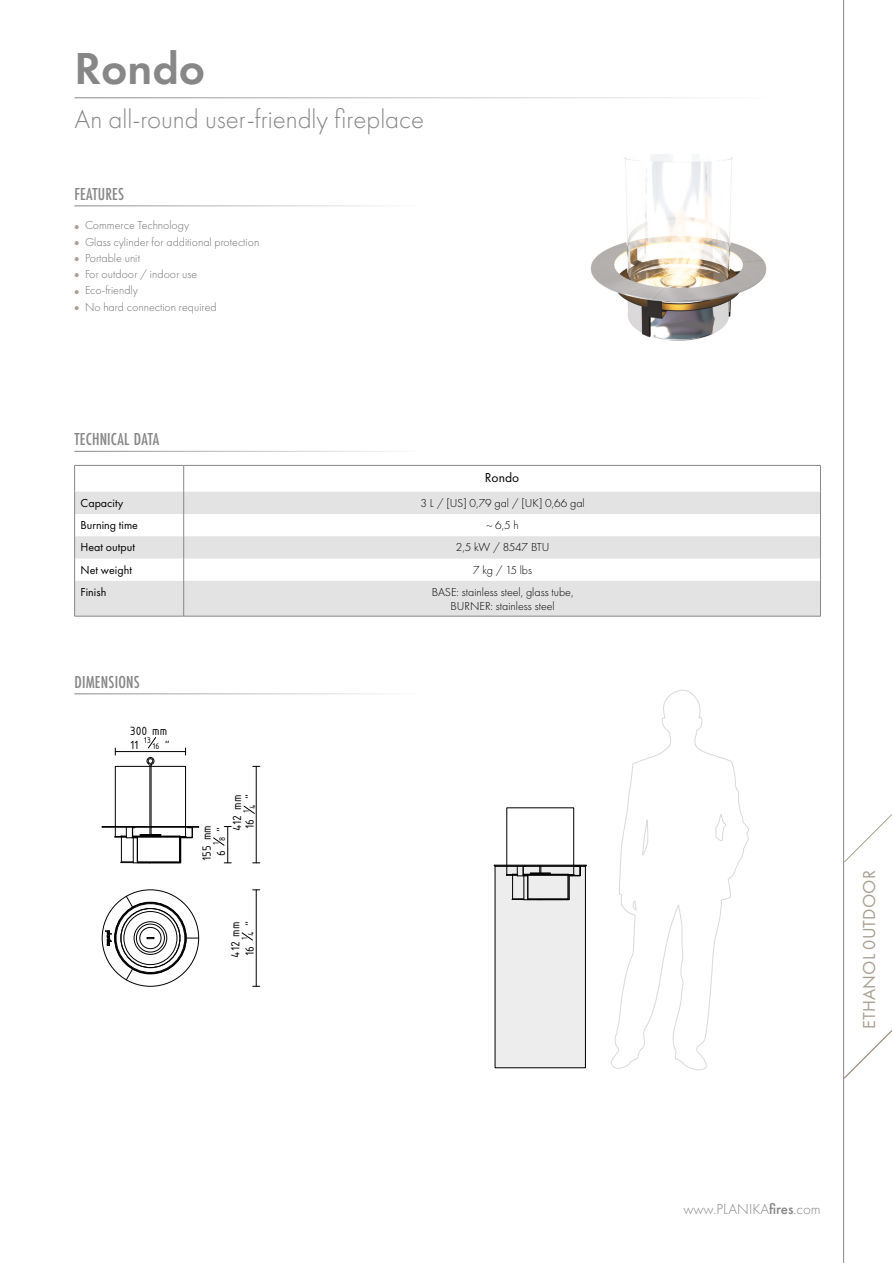
<style>
.page{position:relative;width:893px;height:1263px;background:#fff}
.page>*{position:absolute;margin:0;border:0;box-sizing:border-box;transform-origin:0 0}
.t1{font:600 46.5px "Futura PT";color:#878787}
.t2{font:300 27px "Futura PT";color:#878787}
.t3{font:500 18px "Futura PT Cond";letter-spacing:.01em;color:#878787}
.t4{font:18px "Futura PT";letter-spacing:.01em;color:#a8a192}
.t5{font:300 15px "Futura PT";color:#878787}
.t6{font:13.5px "Futura PT";color:#000}
.t7{font:12.9px/14.2px "ISOCPEUR";color:#000}
.t8{font:300 12px "Futura PT";color:#706f6f}
.t9{font:300 12px/14.1px "Futura PT";color:#000;text-align:center}
.t10{font:12px "Futura PT";color:#000}
.t11{font:300 12px "Futura PT";letter-spacing:-.035em;color:#000}
.t12{font:9px "ISOCPEUR";color:#000}
.s1{font-family:"Proxima Nova";font-weight:900;font-size:6.75px;color:#a8a192}
.s2{font-size:12.9px}
.s3{font-weight:500}
</style>
<div class="page">
<hr style="left:74px;top:97px;width:705px;height:1px;background:#878787">
<hr style="left:74px;top:205px;width:349px;height:1px;background:#878787">
<hr style="left:74px;top:451px;width:349px;height:1px;background:#878787">
<hr style="left:74px;top:693px;width:349px;height:1px;background:#878787">
<hr style="left:843px;top:0;width:1px;height:1263px;background:#878787">
<svg style="left:75px;top:492px;width:745px;height:124px;fill:#e3e3e3"></svg>
<hr style="left:74px;top:465px;width:110px;height:1px;background:#878787">
<hr style="left:184px;top:465px;width:637px;height:1px;background:#878787">
<svg style="left:74px;top:466px;width:1px;height:115px"></svg>
<svg style="left:183px;top:466px;width:1px;height:115px"></svg>
<svg style="left:820px;top:466px;width:1px;height:115px"></svg>
<hr style="left:74px;top:581px;width:1px;height:35px;background:#878787">
<hr style="left:183px;top:581px;width:1px;height:35px;background:#878787">
<hr style="left:820px;top:581px;width:1px;height:35px;background:#878787">
<hr style="left:74px;top:616px;width:110px;height:1px;background:#878787">
<hr style="left:184px;top:616px;width:637px;height:1px;background:#878787">
<svg style="left:843px;top:1029px;width:49px;height:50px"></svg>
<svg style="left:843px;top:813px;width:49px;height:50px"></svg>
<img style="left:590px;top:154px;width:177px;height:187px">
<hr style="left:149px;top:765px;width:1px;height:61px;background:#000">
<svg style="left:146px;top:757px;width:8px;height:9px"></svg>
<hr style="left:151px;top:765px;width:1px;height:61px;background:#000">
<svg style="left:105px;top:930px;width:7px;height:16px"></svg>
<svg style="left:125px;top:895px;width:13px;height:20px"></svg>
<svg style="left:125px;top:962px;width:13px;height:19px"></svg>
<svg style="left:180px;top:935px;width:19px;height:6px"></svg>
<hr style="left:102px;top:827px;width:97px;height:1px;background:#000">
<hr style="left:102px;top:826px;width:97px;height:1px;background:#000">
<div style="left:115px;top:766px;width:71px;height:61px;border:1px solid #000"></div>
<div style="left:136px;top:924px;width:29px;height:28px;border:1px solid #000;border-radius:50%"></div>
<div style="left:134px;top:921px;width:33px;height:34px;border:1px solid #000;border-radius:50%"></div>
<div style="left:123px;top:911px;width:54px;height:54px;border:1px solid #000;border-radius:50%"></div>
<div style="left:121px;top:908px;width:59px;height:60px;border:1px solid #000;border-radius:50%"></div>
<div style="left:139px;top:927px;width:23px;height:22px;border:1px solid #000;border-radius:50%"></div>
<svg style="left:147px;top:937px;width:7px;height:2px"></svg>
<div style="left:116px;top:903px;width:69px;height:70px;border:1px solid #000;border-radius:50%"></div>
<svg style="left:114px;top:826px;width:85px;height:38px"></svg>
<hr style="left:256px;top:766px;width:1px;height:97px;background:#000">
<svg style="left:243px;top:805px;width:13px;height:10px"></svg>
<hr style="left:227px;top:826px;width:1px;height:37px;background:#000">
<svg style="left:213px;top:837px;width:12px;height:9px"></svg>
<hr style="left:256px;top:890px;width:1px;height:96px;background:#000">
<svg style="left:241px;top:932px;width:12px;height:9px"></svg>
<hr style="left:115px;top:751px;width:71px;height:1px;background:#000">
<svg style="left:148px;top:737px;width:9px;height:12px"></svg>
<div style="left:495px;top:866px;width:90px;height:202px;background:#ededed"></div>
<svg style="left:611px;top:690px;width:138px;height:380px"></svg>
<hr style="left:494px;top:865px;width:92px;height:1px;background:#000">
<svg style="left:506px;top:865px;width:81px;height:35px"></svg>
<h1 class="t1" style="left:74px;top:40px;width:132px">Rondo</h1>
<h2 class="t2" style="left:74px;top:104px;width:351px">An all-round user-friendly fireplace</h2>
<h3 class="t3" style="left:74px;top:183px;width:51px">FEATURES</h3>
<p class="t8" style="left:74px;top:219px;width:116px"><span class="s1">●</span> Commerce Technology</p>
<p class="t8" style="left:74px;top:235px;width:186px"><span class="s1">●</span> Glass cylinder for additional protection</p>
<p class="t8" style="left:74px;top:251px;width:67px"><span class="s1">●</span> Portable unit</p>
<p class="t8" style="left:74px;top:267px;width:124px"><span class="s1">●</span> For outdoor / indoor use</p>
<p class="t8" style="left:74px;top:284px;width:65px"><span class="s1">●</span> Eco-friendly</p>
<p class="t8" style="left:74px;top:300px;width:144px"><span class="s1">●</span> No hard connection required</p>
<h3 class="t3" style="left:74px;top:429px;width:86px">TECHNICAL DATA</h3>
<p class="t6" style="left:485px;top:469px;width:36px">Rondo</p>
<p class="t10" style="left:81px;top:496px;width:44px">Capacity</p>
<p class="t9" style="left:420px;top:496px;width:166px">3 L / [US] 0,79 gal / [UK] 0,66 gal</p>
<p class="t10" style="left:81px;top:518px;width:59px">Burning time</p>
<p class="t9" style="left:486px;top:518px;width:34px">~ 6,5 h</p>
<p class="t10" style="left:81px;top:540px;width:56px">Heat output</p>
<p class="t11" style="left:456px;top:541px;width:95px">2,5 kW / 8547 BTU</p>
<p class="t10" style="left:81px;top:563px;width:53px">Net weight</p>
<p class="t9" style="left:473px;top:563px;width:61px">7 kg / 15 lbs</p>
<p class="t10" style="left:81px;top:585px;width:27px">Finish</p>
<p class="t9" style="left:432px;top:585px;width:143px">BASE: stainless steel, glass tube,<br>BURNER: stainless steel</p>
<h3 class="t3" style="left:74px;top:671px;width:67px">DIMENSIONS</h3>
<p class="t7" style="left:130px;top:723px;width:39px">300 mm<br>11</p>
<p class="t12" style="left:144px;top:734px;width:8px">13</p>
<p class="t12" style="left:152px;top:740px;width:19px">16 <span class="s2">"</span></p>
<p class="t12" style="left:247px;top:809px;width:16px;rotate:-90deg">4 <sup>"</sup></p>
<p class="t7" style="left:230px;top:831px;width:38px;line-height:12.5px;rotate:-90deg">412 mm<br>16 <sup>1</sup></p>
<p class="t7" style="left:199px;top:856px;width:33px;text-indent:-4px;rotate:-90deg">155 mm<br>6</p>
<p class="t12" style="left:217px;top:841px;width:16px;rotate:-90deg">8 <span class="s2">"</span></p>
<p class="t12" style="left:210px;top:845px;width:4px;rotate:-90deg">1</p>
<p class="t12" style="left:245px;top:936px;width:16px;rotate:-90deg">4 <span class="s2">"</span></p>
<p class="t7" style="left:228px;top:958px;width:38px;rotate:-90deg">412 mm<br>16</p>
<p class="t12" style="left:239px;top:940px;width:4px;rotate:-90deg">1</p>
<h3 class="t4" style="left:858px;top:1029px;width:160px;rotate:-90deg">ETHANOL 0UTDOOR</h3>
<p class="t5" style="left:683px;top:1200px;width:139px">www.PLANIKA<span class="s3">fires</span>.com</p>
</div>
